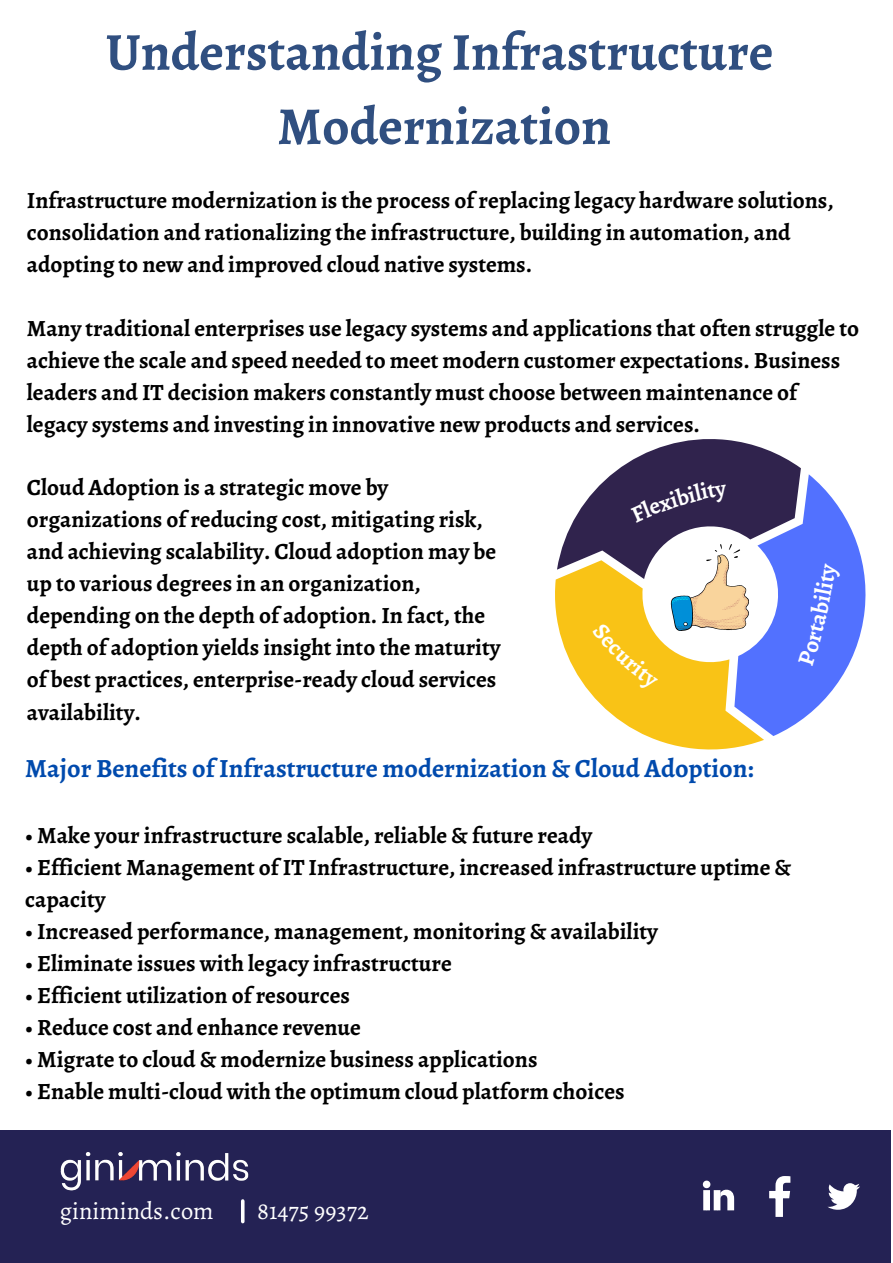
<style>
.page{position:relative;width:893px;height:1263px;background:#fff}
.page>*{position:absolute;margin:0;border:0;box-sizing:border-box;transform-origin:0 0}
.t1{font:700 53.25px "Alegreya";color:#304f80}
.t2{font:700 26.25px "Alegreya";color:#004aad}
.t3{font:24.53px "Alegreya";color:#fff}
.t4{font:700 23.25px/32.1px "Alegreya";color:#000}
</style>
<div class="page">
<div style="left:0;top:1130px;width:890px;height:133px;background:#242254"></div>
<hr style="left:241px;top:1201px;width:3px;height:21px;background:#fff">
<svg style="left:702px;top:1180px;width:33px;height:31px"></svg>
<svg style="left:769px;top:1176px;width:22px;height:41px"></svg>
<svg style="left:827px;top:1183px;width:33px;height:27px"></svg>
<img style="left:60px;top:1152px;width:189px;height:39px">
<svg style="left:555px;top:439px;width:311px;height:311px"></svg>
<p class="t1" style="left:106px;top:16px;width:669px">Understanding Infrastructure</p>
<p class="t1" style="left:277px;top:90px;width:335px">Modernization</p>
<p class="t4" style="left:27px;top:184px;width:808px">Infrastructure modernization is the process of replacing legacy hardware solutions, consolidation and rationalizing the infrastructure, building in automation, and adopting to new and improved cloud native systems.</p>
<p class="t4" style="left:27px;top:312px;width:833px">Many traditional enterprises use legacy systems and applications that often struggle to achieve the scale and speed needed to meet modern customer expectations. Business leaders and IT decision makers constantly must choose between maintenance of legacy systems and investing in innovative new products and services.</p>
<p class="t4" style="left:27px;top:471px;width:475px">Cloud Adoption is a strategic move by organizations of reducing cost, mitigating risk, and achieving scalability. Cloud adoption may be up to various degrees in an organization, depending on the depth of adoption. In fact, the depth of adoption yields insight into the maturity of best practices, enterprise-ready cloud services availability.</p>
<p class="t2" style="left:25px;top:751px;width:730px">Major Benefits of Infrastructure modernization &amp; Cloud Adoption:</p>
<p class="t4" style="left:25px;top:819px;width:568px">• Make your infrastructure scalable, reliable &amp; future ready</p>
<p class="t4" style="left:25px;top:851px;width:767px">• Efficient Management of IT Infrastructure, increased infrastructure uptime &amp; capacity</p>
<p class="t4" style="left:25px;top:915px;width:634px">• Increased performance, management, monitoring &amp; availability</p>
<p class="t4" style="left:25px;top:947px;width:428px">• Eliminate issues with legacy infrastructure</p>
<p class="t4" style="left:25px;top:979px;width:326px">• Efficient utilization of resources</p>
<p class="t4" style="left:25px;top:1011px;width:337px">• Reduce cost and enhance revenue</p>
<p class="t4" style="left:25px;top:1043px;width:514px">• Migrate to cloud &amp; modernize business applications</p>
<p class="t4" style="left:25px;top:1075px;width:601px">• Enable multi-cloud with the optimum cloud platform choices</p>
<p class="t3" style="left:60px;top:1194px;width:155px">giniminds.com</p>
<p class="t3" style="left:257px;top:1194px;width:113px">81475 99372</p>
</div>
